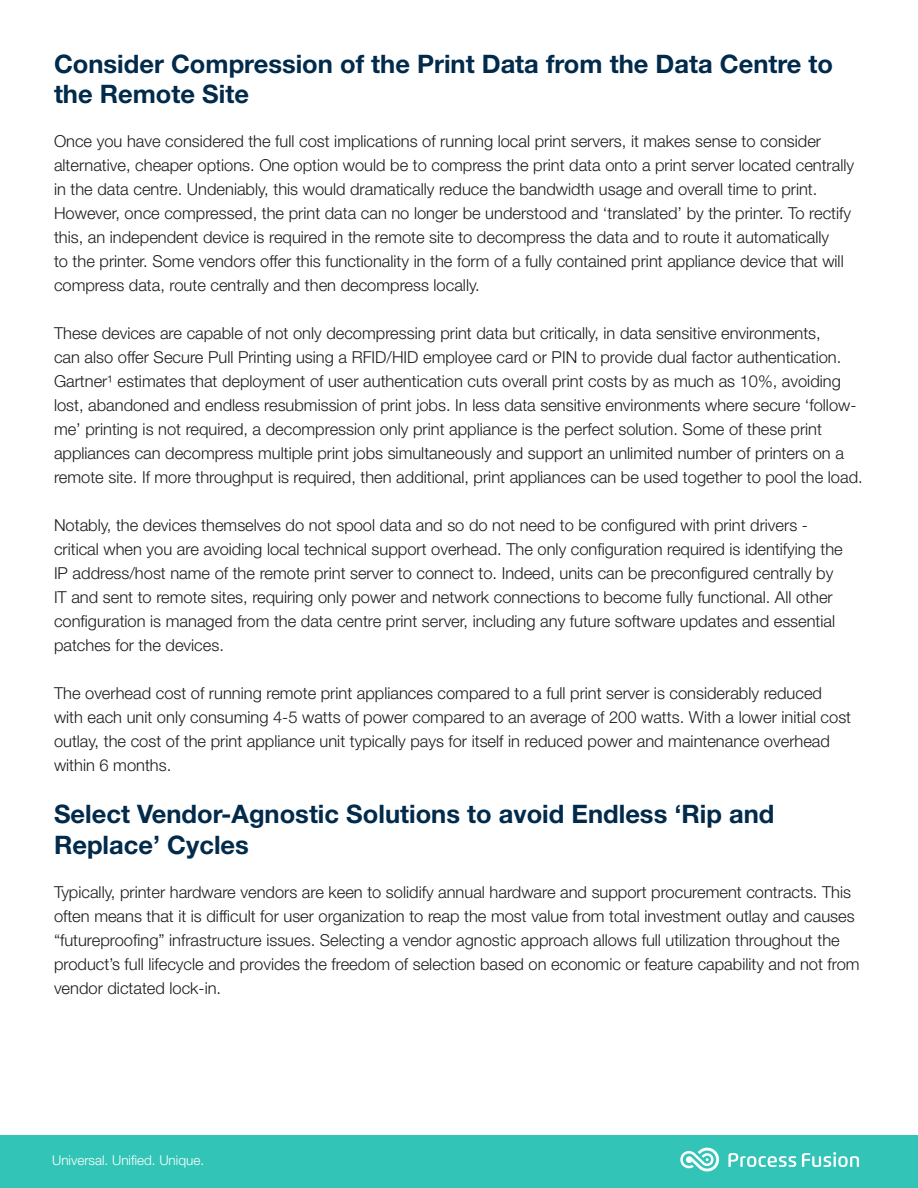
<style>
.page{position:relative;width:918px;height:1188px;background:#fff}
.page>*{position:absolute;margin:0;border:0;box-sizing:border-box;transform-origin:0 0}
.t1{font:700 25.5px/30.6px "Helvetica Neue LT Std";color:#012a4b}
.t2{font:300 16.5px/24px "Helvetica Neue LT Std";color:#1d1d1b}
.t3{font:300 13.5px "Helvetica Neue LT Std";color:#fff}
</style>
<div class="page">
<div style="left:0;top:1135px;width:918px;height:52px;background:#32c5b7"></div>
<svg style="left:728px;top:1153px;width:68px;height:14px"></svg>
<svg style="left:802px;top:1152px;width:57px;height:15px"></svg>
<svg style="left:680px;top:1148px;width:39px;height:23px"></svg>
<p class="t1" style="left:54px;top:48px;width:781px">Consider Compression of the Print Data from the Data Centre to the Remote Site</p>
<p class="t2" style="left:54px;top:129px;width:802px">Once you have considered the full cost implications of running local print servers, it makes sense to consider alternative, cheaper options. One option would be to compress the print data onto a print server located centrally in the data centre. Undeniably, this would dramatically reduce the bandwidth usage and overall time to print.<br>However, once compressed, the print data can no longer be understood and ‘translated’ by the printer. To rectify this, an independent device is required in the remote site to decompress the data and to route it automatically<br>to the printer. Some vendors offer this functionality in the form of a fully contained print appliance device that will compress data, route centrally and then decompress locally.</p>
<p class="t2" style="left:54px;top:321px;width:810px">These devices are capable of not only decompressing print data but critically, in data sensitive environments,<br>can also offer Secure Pull Printing using a RFID/HID employee card or PIN to provide dual factor authentication.<br>Gartner¹ estimates that deployment of user authentication cuts overall print costs by as much as 10%, avoiding lost, abandoned and endless resubmission of print jobs. In less data sensitive environments where secure ‘follow&shy;me’ printing is not required, a decompression only print appliance is the perfect solution. Some of these print appliances can decompress multiple print jobs simultaneously and support an unlimited number of printers on a remote site. If more throughput is required, then additional, print appliances can be used together to pool the load.</p>
<p class="t2" style="left:54px;top:513px;width:790px">Notably, the devices themselves do not spool data and so do not need to be configured with print drivers - critical when you are avoiding local technical support overhead. The only configuration required is identifying the IP address/host name of the remote print server to connect to. Indeed, units can be preconfigured centrally by IT and sent to remote sites, requiring only power and network connections to become fully functional. All other configuration is managed from the data centre print server, including any future software updates and essential patches for the devices.</p>
<p class="t2" style="left:54px;top:681px;width:799px">The overhead cost of running remote print appliances compared to a full print server is considerably reduced with each unit only consuming 4-5 watts of power compared to an average of 200 watts. With a lower initial cost outlay, the cost of the print appliance unit typically pays for itself in reduced power and maintenance overhead within 6 months.</p>
<p class="t1" style="left:54px;top:798px;width:722px">Select Vendor-Agnostic Solutions to avoid Endless ‘Rip and<br>Replace’ Cycles</p>
<p class="t2" style="left:54px;top:880px;width:807px">Typically, printer hardware vendors are keen to solidify annual hardware and support procurement contracts. This often means that it is difficult for user organization to reap the most value from total investment outlay and causes “futureproofing” infrastructure issues. Selecting a vendor agnostic approach allows full utilization throughout the product’s full lifecycle and provides the freedom of selection based on economic or feature capability and not from vendor dictated lock-in.</p>
<p class="t3" style="left:52px;top:1152px;width:154px">Universal. Unified. Unique.</p>
</div>
